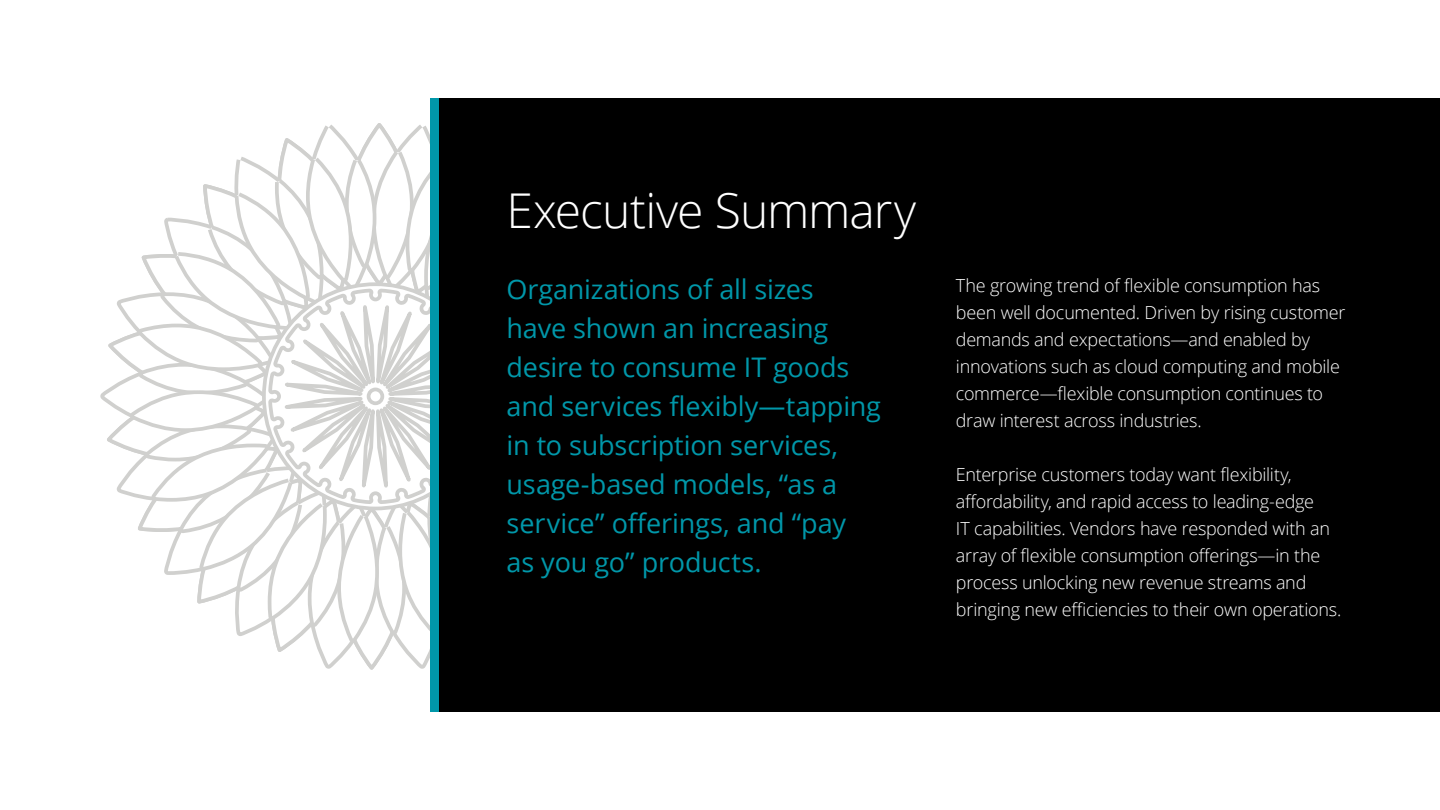
<style>
.page{position:relative;width:1440px;height:810px;background:#fff}
.page>*{position:absolute;margin:0;border:0;box-sizing:border-box;transform-origin:0 0}
.t1{font:300 48px "Open Sans";letter-spacing:-.02em;color:#fff}
.t2{font:27px/39px "Open Sans";letter-spacing:-.005em;color:#0097a9}
.t3{font:300 18px/27px "Open Sans";letter-spacing:-.015em;color:#fff}
</style>
<div class="page">
<svg style="left:100px;top:123px;width:330px;height:547px"></svg>
<div style="left:369px;top:389px;width:13px;height:14px;background:#fff;border-radius:50%"></div>
<div style="left:367px;top:388px;width:17px;height:17px;border:4px solid #d0d0ce;border-radius:50%"></div>
<div style="left:430px;top:98px;width:1010px;height:614px;background:#000"></div>
<div style="left:430px;top:98px;width:9px;height:614px;background:#0097a9"></div>
<h1 class="t1" style="left:507px;top:178px;width:411px">Executive Summary</h1>
<h2 class="t2" style="left:507px;top:269px;width:376px">Organizations of all sizes<br>have shown an increasing desire to consume IT goods and services flexibly—tapping in to subscription services, usage-based models, “as a service” offerings, and “pay<br>as you go” products.</h2>
<p class="t3" style="left:956px;top:271px;width:391px">The growing trend of flexible consumption has been well documented. Driven by rising customer demands and expectations—and enabled by innovations such as cloud computing and mobile commerce—flexible consumption continues to draw interest across industries.</p>
<p class="t3" style="left:956px;top:460px;width:387px">Enterprise customers today want flexibility, affordability, and rapid access to leading-edge<br>IT capabilities. Vendors have responded with an array of flexible consumption offerings—in the process unlocking new revenue streams and bringing new efficiencies to their own operations.</p>
</div>
